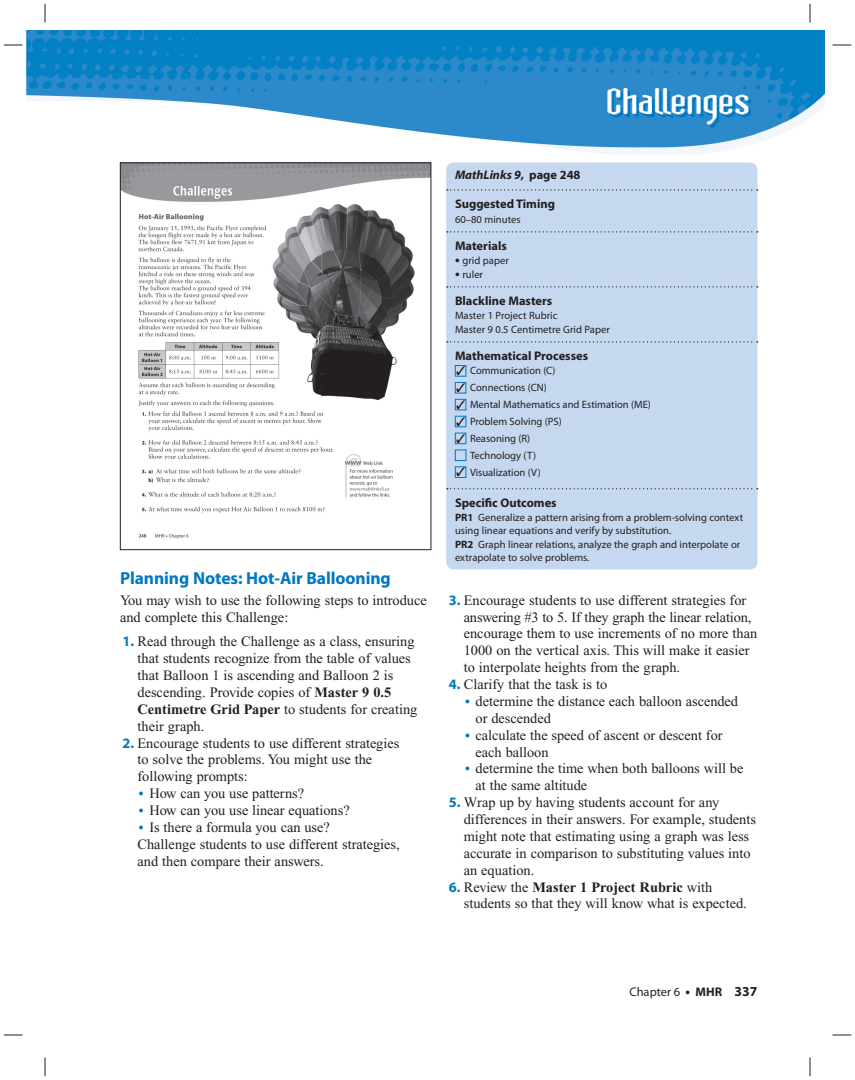
<style>
.page{position:relative;width:855px;height:1080px;background:#fff}
.page>*{position:absolute;margin:0;border:0;box-sizing:border-box;transform-origin:0 0}
.t1{font:700 42.5px "Atomic Sans ICG";color:#fff}
.t2{font:700 17.5px "Myriad Pro";letter-spacing:-.005em;color:#0077c0}
.t3{font:14.38px/16.9px "Times New Roman";color:#231f20}
.t4{font:700 12.5px "Myriad Pro";color:#231f20}
.t5{font:italic 700 12.5px "Myriad Pro";color:#231f20}
.t6{font:12.5px "Myriad Pro";color:#231f20}
.t7{font:12.5px/16.9px "Zapf Dingbats";color:#231f20;text-align:justify}
.t8{font:10.62px/16.9px "Myriad Pro";color:#231f20}
.s1{font-family:"Myriad Pro";font-weight:700;color:#0077c0}
.s2{font-weight:700}
.s3{font-weight:700;font-size:13.75px;color:#0077c0}
.s4{font-style:normal}
.s5{font-weight:700;font-size:13.75px}
</style>
<div class="page">
<img style="left:26px;top:30px;width:799px;height:124px">
<img style="left:451px;top:83px;width:334px;height:50px">
<div style="left:446px;top:162px;width:312px;height:407px;background:#c6d8ef;border-radius:8px"></div>
<svg style="left:447px;top:189px;width:311px;height:2px"></svg>
<svg style="left:447px;top:231px;width:311px;height:2px"></svg>
<svg style="left:447px;top:286px;width:311px;height:2px"></svg>
<svg style="left:447px;top:341px;width:311px;height:2px"></svg>
<div style="left:455px;top:365px;width:11px;height:12px;border:1px solid #0077c0"></div>
<div style="left:455px;top:382px;width:11px;height:11px;border:1px solid #0077c0"></div>
<div style="left:455px;top:399px;width:11px;height:11px;border:1px solid #0077c0"></div>
<div style="left:455px;top:416px;width:11px;height:11px;border:1px solid #0077c0"></div>
<div style="left:455px;top:433px;width:11px;height:11px;border:1px solid #0077c0"></div>
<div style="left:455px;top:450px;width:11px;height:11px;border:1px solid #0077c0"></div>
<div style="left:455px;top:467px;width:11px;height:11px;border:1px solid #0077c0"></div>
<svg style="left:447px;top:488px;width:311px;height:1px"></svg>
<img style="left:122px;top:164px;width:307px;height:375px">
<div style="left:120px;top:162px;width:311px;height:388px;border:1px solid #231f20"></div>
<svg style="left:4px;top:44px;width:18px;height:2px"></svg>
<svg style="left:832px;top:44px;width:19px;height:2px"></svg>
<svg style="left:4px;top:1034px;width:18px;height:2px"></svg>
<svg style="left:832px;top:1034px;width:19px;height:2px"></svg>
<svg style="left:44px;top:4px;width:2px;height:18px"></svg>
<svg style="left:44px;top:1058px;width:2px;height:18px"></svg>
<svg style="left:809px;top:4px;width:2px;height:18px"></svg>
<svg style="left:809px;top:1058px;width:2px;height:18px"></svg>
<svg style="left:457px;top:468px;width:8px;height:9px"></svg>
<p class="t2" style="left:120px;top:572px;width:272px">Planning Notes: Hot-Air Ballooning</p>
<p class="t3" style="left:120px;top:593px;width:308px">You may wish to use the following steps to introduce and complete this Challenge:</p>
<p class="t3" style="left:138px;top:634px;width:281px;text-indent:-15px"><span class="s1">1.</span> Read through the Challenge as a class, ensuring that students recognize from the table of values that Balloon 1 is ascending and Balloon 2 is descending. Provide copies of <span class="s2">Master 9 0.5<br>Centimetre Grid Paper</span> to students for creating their graph.</p>
<p class="t3" style="left:138px;top:736px;width:263px;text-indent:-15px"><span class="s1">2.</span> Encourage students to use different strategies to solve the problems. You might use the following prompts:</p>
<p class="t3" style="left:139px;top:786px;width:167px"><span class="s3">•</span> How can you use patterns?</p>
<p class="t3" style="left:139px;top:803px;width:212px"><span class="s3">•</span> How can you use linear equations?</p>
<p class="t3" style="left:137px;top:820px;width:264px"><span class="s3">•</span> Is there a formula you can use?<br>Challenge students to use different strategies, and then compare their answers.</p>
<h1 class="t1" style="left:606px;top:88px;width:145px">Challenges</h1>
<p class="t5" style="left:455px;top:170px;width:127px">MathLinks 9<span class="s4">, page 248</span></p>
<p class="t4" style="left:455px;top:199px;width:102px">Suggested Timing</p>
<p class="t8" style="left:455px;top:211px;width:67px">60–80 minutes</p>
<p class="t4" style="left:455px;top:241px;width:53px">Materials</p>
<p class="t8" style="left:455px;top:253px;width:55px"><span class="s5">•</span> grid paper</p>
<p class="t8" style="left:455px;top:266px;width:30px"><span class="s5">•</span> ruler</p>
<p class="t4" style="left:455px;top:296px;width:99px">Blackline Masters</p>
<p class="t8" style="left:455px;top:310px;width:156px;line-height:13.1px">Master 1 Project Rubric<br>Master 9 0.5 Centimetre Grid Paper</p>
<p class="t4" style="left:455px;top:351px;width:135px">Mathematical Processes</p>
<p class="t8" style="left:470px;top:363px;width:182px">Communication (C)<br>Connections (CN)<br>Mental Mathematics and Estimation (ME)<br>Problem Solving (PS)<br>Reasoning (R)<br>Technology (T)<br>Visualization (V)</p>
<p class="t4" style="left:455px;top:498px;width:103px">Specific Outcomes</p>
<p class="t8" style="left:455px;top:512px;width:290px;line-height:13.1px"><span class="s2">PR1</span> Generalize a pattern arising from a problem-solving context using linear equations and verify by substitution.<br><span class="s2">PR2</span> Graph linear relations, analyze the graph and interpolate or extrapolate to solve problems.</p>
<p class="t7" style="left:456px;top:363px;width:11px">✓ ✓ ✓ ✓ ✓</p>
<p class="t3" style="left:464px;top:593px;width:295px;text-indent:-15px"><span class="s1">3.</span> Encourage students to use different strategies for answering #3 to 5. If they graph the linear relation, encourage them to use increments of no more than 1000 on the vertical axis. This will make it easier to interpolate heights from the graph.</p>
<p class="t3" style="left:449px;top:677px;width:160px"><span class="s1">4.</span> Clarify that the task is to</p>
<p class="t3" style="left:476px;top:694px;width:264px;text-indent:-11px"><span class="s3">•</span> determine the distance each balloon ascended or descended</p>
<p class="t3" style="left:476px;top:728px;width:248px;text-indent:-11px"><span class="s3">•</span> calculate the speed of ascent or descent for each balloon</p>
<p class="t3" style="left:476px;top:762px;width:269px;text-indent:-11px"><span class="s3">•</span> determine the time when both balloons will be at the same altitude</p>
<p class="t3" style="left:464px;top:795px;width:294px;text-indent:-15px"><span class="s1">5.</span> Wrap up by having students account for any differences in their answers. For example, students might note that estimating using a graph was less accurate in comparison to substituting values into an equation.</p>
<p class="t3" style="left:464px;top:880px;width:285px;text-indent:-15px"><span class="s1">6.</span> Review the <span class="s2">Master 1 Project Rubric</span> with students so that they will know what is expected.</p>
<p class="t6" style="left:629px;top:987px;width:130px">Chapter 6 <span class="s5">•</span> <span class="s2">MHR</span> <span class="s5">337</span></p>
</div>
